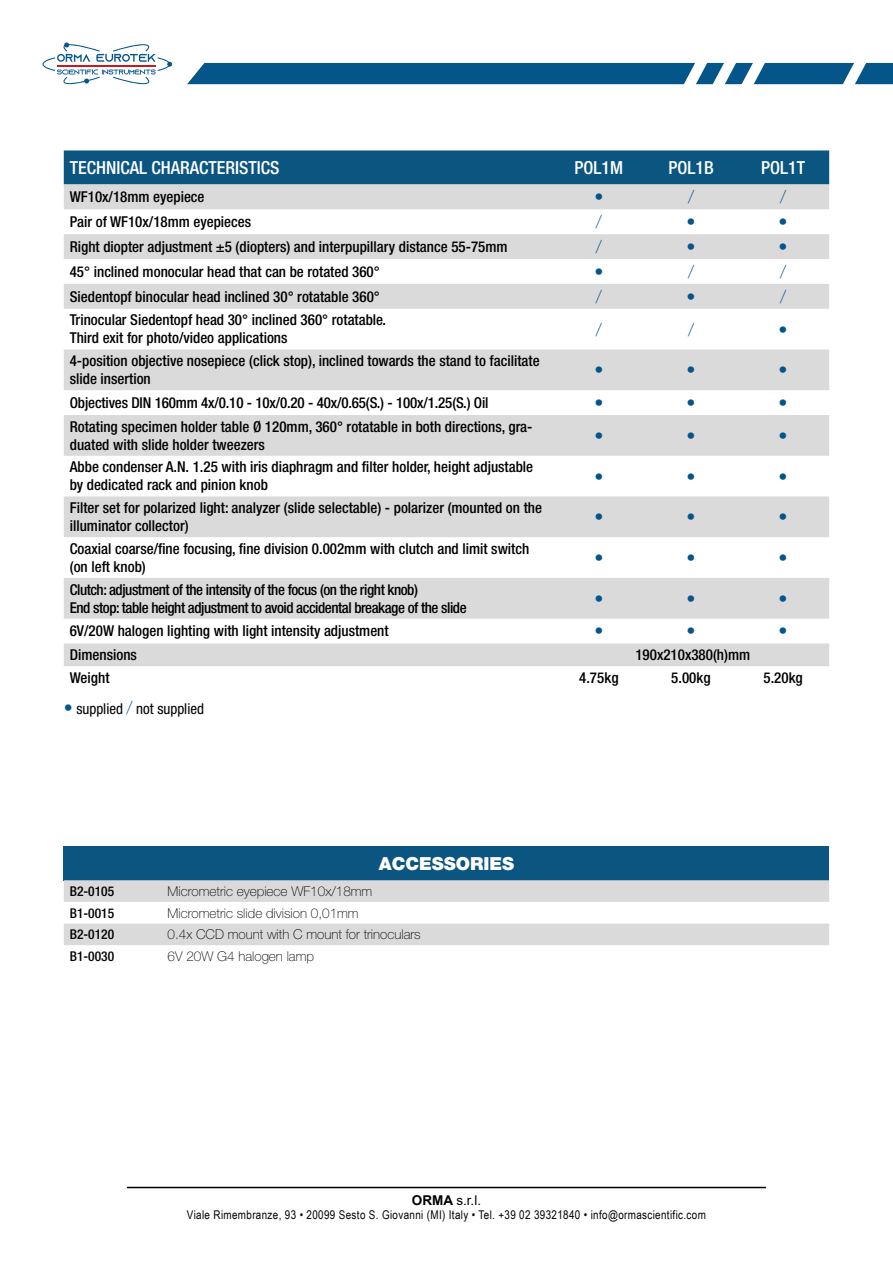
<style>
.page{position:relative;width:893px;height:1263px;background:#fff}
.page>*{position:absolute;margin:0;border:0;box-sizing:border-box;transform-origin:0 0}
.t1{font:100 18px "Helvetica Neue LT Std";color:#04568a}
.t2{font:500 condensed 18px "Helvetica Neue LT Std";color:#fff}
.t3{font:900 18px "Helvetica Neue LT Std";color:#fff}
.t4{font:500 condensed 15px/18px "Helvetica Neue LT Std";color:#000}
.t5{font:500 condensed 15px/18px "Helvetica Neue LT Std";letter-spacing:-.03em;color:#000}
.t6{font:condensed 15px "Helvetica Neue LT Std";color:#000}
.t7{font:100 13.5px "Helvetica Neue LT Std";color:#000}
.t8{font:500 condensed 13.5px "Helvetica Neue LT Std";color:#000}
.t9{font:13.5px "Arial";color:#000}
.t10{font:12px "Arial Narrow";letter-spacing:.03em;color:#000}
.s1{font-weight:100;font-stretch:normal;font-size:18px;color:#04568a}
.s2{font-weight:700}
</style>
<div class="page">
<svg style="left:187px;top:63px;width:706px;height:21px;background:#186393"></svg>
<svg style="left:43px;top:42px;width:129px;height:43px"></svg>
<hr style="left:127px;top:1187px;width:639px;height:1px;background:#000">
<div style="left:64px;top:150px;width:765px;height:34px;background:#0b5681"></div>
<svg style="left:64px;top:184px;width:765px;height:482px;fill:#dadada"></svg>
<div style="left:64px;top:846px;width:765px;height:34px;background:#0b5681"></div>
<svg style="left:64px;top:880px;width:765px;height:65px;fill:#dadada"></svg>
<p class="t2" style="left:70px;top:157px;width:211px">TECHNICAL CHARACTERISTICS</p>
<p class="t2" style="left:574px;top:157px;width:50px">POL1M</p>
<p class="t2" style="left:668px;top:157px;width:47px">POL1B</p>
<p class="t2" style="left:761px;top:157px;width:45px">POL1T</p>
<p class="t4" style="left:70px;top:188px;width:136px">WF10x/18mm eyepiece</p>
<p class="t1" style="left:594px;top:187px;width:10px">•</p>
<p class="t1" style="left:688px;top:187px;width:7px">/</p>
<p class="t1" style="left:780px;top:187px;width:7px">/</p>
<p class="t4" style="left:70px;top:213px;width:183px">Pair of WF10x/18mm eyepieces</p>
<p class="t1" style="left:596px;top:211px;width:7px">/</p>
<p class="t1" style="left:686px;top:211px;width:10px">•</p>
<p class="t1" style="left:779px;top:211px;width:10px">•</p>
<p class="t4" style="left:70px;top:237px;width:439px">Right diopter adjustment ±5 (diopters) and interpupillary distance 55-75mm</p>
<p class="t1" style="left:596px;top:236px;width:7px">/</p>
<p class="t1" style="left:686px;top:236px;width:10px">•</p>
<p class="t1" style="left:779px;top:236px;width:10px">•</p>
<p class="t4" style="left:70px;top:262px;width:312px">45° inclined monocular head that can be rotated 360°</p>
<p class="t1" style="left:594px;top:261px;width:10px">•</p>
<p class="t1" style="left:688px;top:261px;width:7px">/</p>
<p class="t1" style="left:780px;top:261px;width:7px">/</p>
<p class="t4" style="left:70px;top:287px;width:312px">Siedentopf binocular head inclined 30° rotatable 360°</p>
<p class="t1" style="left:596px;top:286px;width:7px">/</p>
<p class="t1" style="left:686px;top:286px;width:10px">•</p>
<p class="t1" style="left:780px;top:286px;width:7px">/</p>
<p class="t4" style="left:70px;top:311px;width:318px">Trinocular Siedentopf head 30° inclined 360° rotatable.<br>Third exit for photo/video applications</p>
<p class="t1" style="left:596px;top:319px;width:7px">/</p>
<p class="t1" style="left:688px;top:319px;width:7px">/</p>
<p class="t1" style="left:779px;top:319px;width:10px">•</p>
<p class="t4" style="left:70px;top:352px;width:471px">4-position objective nosepiece (click stop), inclined towards the stand to facilitate slide insertion</p>
<p class="t1" style="left:594px;top:360px;width:10px">•</p>
<p class="t1" style="left:686px;top:360px;width:10px">•</p>
<p class="t1" style="left:779px;top:360px;width:10px">•</p>
<p class="t4" style="left:70px;top:393px;width:420px">Objectives DIN 160mm 4x/0.10 - 10x/0.20 - 40x/0.65(S.) - 100x/1.25(S.) Oil</p>
<p class="t1" style="left:594px;top:392px;width:10px">•</p>
<p class="t1" style="left:686px;top:392px;width:10px">•</p>
<p class="t1" style="left:779px;top:392px;width:10px">•</p>
<p class="t4" style="left:70px;top:417px;width:464px">Rotating specimen holder table Ø 120mm, 360° rotatable in both directions, gra&shy;duated with slide holder tweezers</p>
<p class="t1" style="left:594px;top:425px;width:10px">•</p>
<p class="t1" style="left:686px;top:425px;width:10px">•</p>
<p class="t1" style="left:779px;top:425px;width:10px">•</p>
<p class="t4" style="left:70px;top:458px;width:465px">Abbe condenser A.N. 1.25 with iris diaphragm and filter holder, height adjustable by dedicated rack and pinion knob</p>
<p class="t1" style="left:594px;top:466px;width:10px">•</p>
<p class="t1" style="left:686px;top:466px;width:10px">•</p>
<p class="t1" style="left:779px;top:466px;width:10px">•</p>
<p class="t4" style="left:70px;top:499px;width:474px">Filter set for polarized light: analyzer (slide selectable) - polarizer (mounted on the illuminator collector)</p>
<p class="t1" style="left:594px;top:507px;width:10px">•</p>
<p class="t1" style="left:686px;top:507px;width:10px">•</p>
<p class="t1" style="left:779px;top:507px;width:10px">•</p>
<p class="t4" style="left:70px;top:539px;width:461px">Coaxial coarse/fine focusing, fine division 0.002mm with clutch and limit switch (on left knob)</p>
<p class="t1" style="left:594px;top:547px;width:10px">•</p>
<p class="t1" style="left:686px;top:547px;width:10px">•</p>
<p class="t1" style="left:779px;top:547px;width:10px">•</p>
<p class="t5" style="left:70px;top:580px;width:398px">Clutch: adjustment of the intensity of the focus (on the right knob)<br>End stop: table height adjustment to avoid accidental breakage of the slide</p>
<p class="t1" style="left:594px;top:588px;width:10px">•</p>
<p class="t1" style="left:686px;top:588px;width:10px">•</p>
<p class="t1" style="left:779px;top:588px;width:10px">•</p>
<p class="t4" style="left:70px;top:622px;width:320px">6V/20W halogen lighting with light intensity adjustment</p>
<p class="t1" style="left:594px;top:621px;width:10px">•</p>
<p class="t1" style="left:686px;top:621px;width:10px">•</p>
<p class="t1" style="left:779px;top:621px;width:10px">•</p>
<p class="t4" style="left:70px;top:646px;width:69px">Dimensions</p>
<p class="t4" style="left:635px;top:646px;width:116px">190x210x380(h)mm</p>
<p class="t4" style="left:70px;top:668px;width:41px">Weight</p>
<p class="t4" style="left:579px;top:668px;width:41px">4.75kg</p>
<p class="t4" style="left:671px;top:668px;width:41px">5.00kg</p>
<p class="t4" style="left:763px;top:668px;width:41px">5.20kg</p>
<p class="t6" style="left:64px;top:700px;width:142px"><span class="s1">•</span> supplied <span class="s1">/</span> not supplied</p>
<p class="t3" style="left:379px;top:852px;width:137px">ACCESSORIES</p>
<p class="t8" style="left:70px;top:883px;width:46px">B2-0105</p>
<p class="t7" style="left:168px;top:883px;width:206px">Micrometric eyepiece WF10x/18mm</p>
<p class="t8" style="left:70px;top:905px;width:46px">B1-0015</p>
<p class="t7" style="left:168px;top:905px;width:193px">Micrometric slide division 0,01mm</p>
<p class="t8" style="left:70px;top:926px;width:46px">B2-0120</p>
<p class="t7" style="left:168px;top:927px;width:255px">0.4x CCD mount with C mount for trinoculars</p>
<p class="t8" style="left:70px;top:948px;width:46px">B1-0030</p>
<p class="t7" style="left:168px;top:948px;width:148px">6V 20W G4 halogen lamp</p>
<p class="t9" style="left:412px;top:1190px;width:71px"><span class="s2">ORMA</span> s.r.l.</p>
<p class="t10" style="left:187px;top:1206px;width:520px">Viale Rimembranze, 93 • 20099 Sesto S. Giovanni (MI) Italy • Tel. +39 02 39321840 • info@ormascientific.com</p>
</div>
